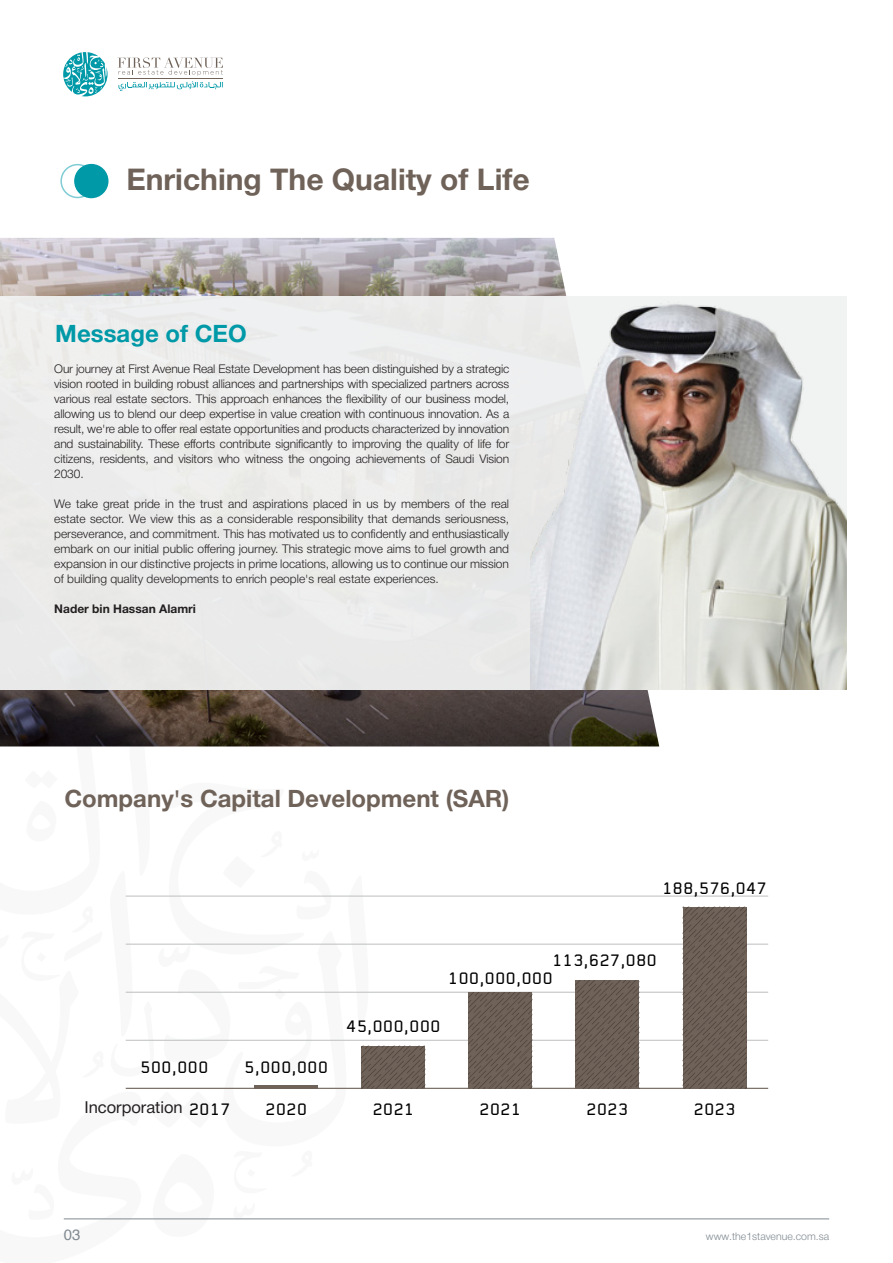
<style>
.page{position:relative;width:893px;height:1263px;background:#fff}
.page>*{position:absolute;margin:0;border:0;box-sizing:border-box;transform-origin:0 0}
.t1{font:700 30px "Helvetica Neue";color:#6f6259}
.t2{font:700 24px "Helvetica Neue";color:#6f6259}
.t3{font:700 24px "Helvetica Neue";color:#0099a8}
.t4{font:500 17.25px/17.5px "Foundry Gridnik";color:#000}
.t5{font:16.5px "Helvetica Neue";color:#231f20}
.t6{font:15px "Helvetica";color:#818a91}
.t7{font:300 12px/15px "Helvetica Neue";letter-spacing:-.01em;color:#231f20;text-align:justify}
.t8{font:700 12px "Helvetica Neue";color:#231f20}
.t9{font:300 10.5px "Helvetica Neue";color:#818a91}
</style>
<div class="page">
<svg style="left:0;top:746px;width:368px;height:474px"></svg>
<img style="left:0;top:238px;width:659px;height:508px">
<div style="left:0;top:296px;width:846px;height:394px;background:#ebebea"></div>
<svg style="left:60px;top:164px;width:27px;height:34px"></svg>
<div style="left:74px;top:164px;width:34px;height:34px;background:#0099a8;border-radius:50%"></div>
<img style="left:530px;top:268px;width:316px;height:422px">
<hr style="left:126px;top:896px;width:642px;height:1px;background:#bcbec0">
<hr style="left:126px;top:944px;width:642px;height:1px;background:#bcbec0">
<hr style="left:126px;top:992px;width:642px;height:1px;background:#bcbec0">
<hr style="left:126px;top:1040px;width:642px;height:1px;background:#bcbec0">
<hr style="left:254px;top:1085px;width:64px;height:3px;background:#6f6259">
<hr style="left:126px;top:1088px;width:642px;height:1px;background:#6f6259">
<svg style="left:683px;top:907px;width:63px;height:181px;background:#695d54"></svg>
<svg style="left:575px;top:980px;width:64px;height:108px;background:#695c54"></svg>
<svg style="left:468px;top:992px;width:64px;height:96px;background:#695c54"></svg>
<svg style="left:361px;top:1046px;width:64px;height:42px;background:#695c54"></svg>
<hr style="left:64px;top:1218px;width:765px;height:1px;background:#818a91">
<svg style="left:118px;top:57px;width:105px;height:34px"></svg>
<hr style="left:118px;top:78px;width:105px;height:1px;background:#6f6259">
<svg style="left:63px;top:52px;width:45px;height:44px"></svg>
<h1 class="t1" style="left:126px;top:155px;width:405px">Enriching The Quality of Life</h1>
<h2 class="t3" style="left:55px;top:314px;width:193px">Message of CEO</h2>
<p class="t7" style="left:54px;top:360px;width:457px">Our journey at First Avenue Real Estate Development has been distinguished by a strategic vision rooted in building robust alliances and partnerships with specialized partners across various real estate sectors. This approach enhances the flexibility of our business model, allowing us to blend our deep expertise in value creation with continuous innovation. As a result, we're able to offer real estate opportunities and products characterized by innovation and sustainability. These efforts contribute significantly to improving the quality of life for citizens, residents, and visitors who witness the ongoing achievements of Saudi Vision 2030.</p>
<p class="t7" style="left:54px;top:495px;width:456px">We take great pride in the trust and aspirations placed in us by members of the real estate sector. We view this as a considerable responsibility that demands seriousness, perseverance, and commitment. This has motivated us to confidently and enthusiastically embark on our initial public offering journey. This strategic move aims to fuel growth and expansion in our distinctive projects in prime locations, allowing us to continue our mission of building quality developments to enrich people's real estate experiences.</p>
<p class="t8" style="left:54px;top:599px;width:143px">Nader bin Hassan Alamri</p>
<h2 class="t2" style="left:64px;top:780px;width:446px">Company's Capital Development (SAR)</h2>
<h3 class="t4" style="left:662px;top:880px;width:106px">188,576,047</h3>
<h3 class="t4" style="left:140px;top:1059px;width:70px">500,000</h3>
<h3 class="t4" style="left:244px;top:1059px;width:85px">5,000,000</h3>
<h3 class="t4" style="left:448px;top:953px;width:211px;text-indent:104px">113,627,080<br>100,000,000</h3>
<h3 class="t4" style="left:346px;top:1019px;width:96px">45,000,000</h3>
<h3 class="t5" style="left:84px;top:1095px;width:100px">Incorporation</h3>
<h3 class="t4" style="left:189px;top:1101px;width:43px">2017</h3>
<h3 class="t4" style="left:265px;top:1101px;width:43px">2020</h3>
<h3 class="t4" style="left:372px;top:1101px;width:43px">2021</h3>
<h3 class="t4" style="left:479px;top:1101px;width:43px">2021</h3>
<h3 class="t4" style="left:586px;top:1101px;width:43px">2023</h3>
<h3 class="t4" style="left:693px;top:1101px;width:43px">2023</h3>
<p class="t6" style="left:64px;top:1223px;width:18px">03</p>
<p class="t9" style="left:706px;top:1228px;width:125px">www.the1stavenue.com.sa</p>
</div>
